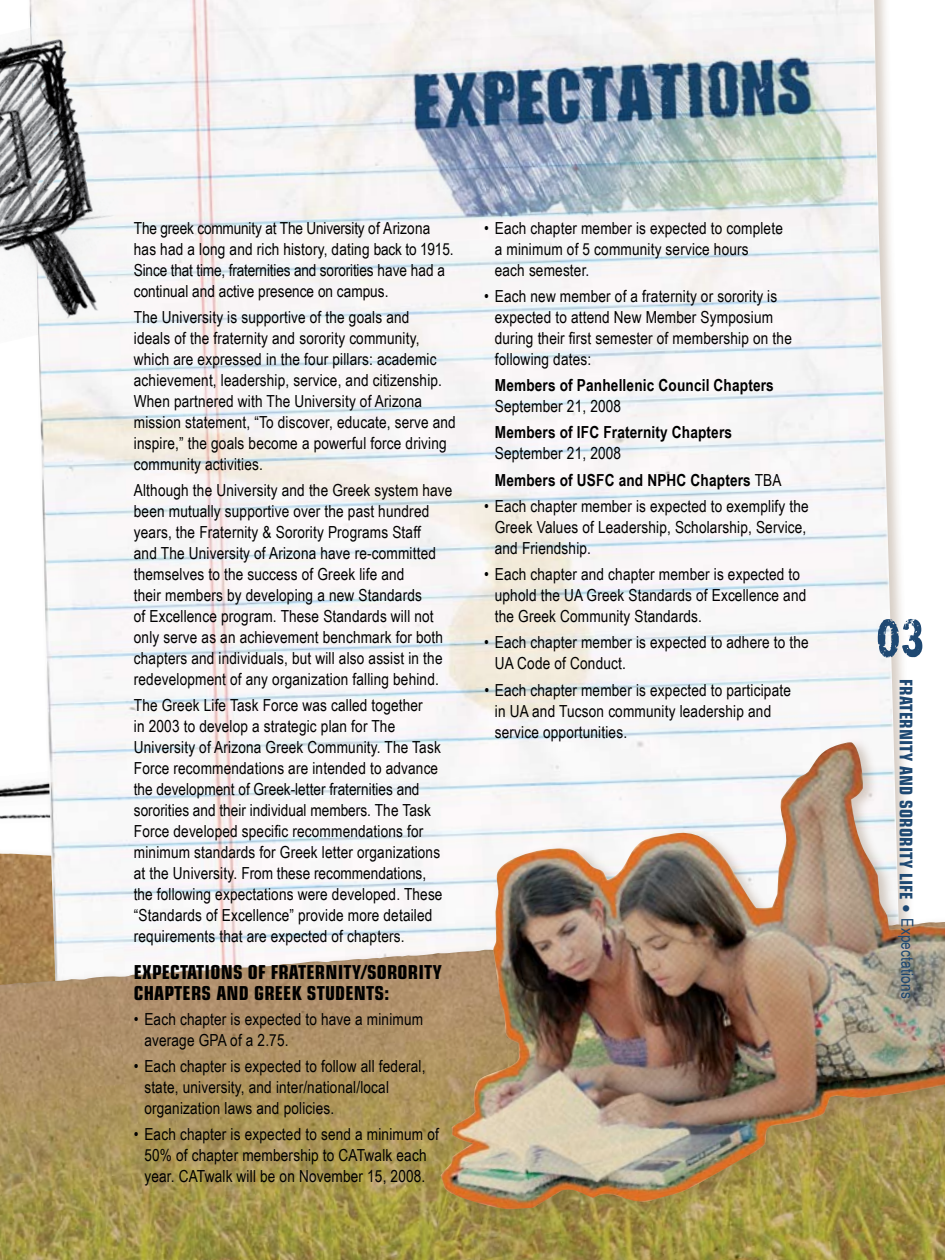
<style>
.page{position:relative;width:945px;height:1260px;background:#fff}
.page>*{position:absolute;margin:0;border:0;box-sizing:border-box;transform-origin:0 0}
.t1{font:52.5px "Pikelet Caps";color:#1e4872}
.t2{font:700 condensed 19.25px/21px "Eurostile";letter-spacing:.01em;color:#000}
.t3{font:700 condensed 17.5px "Eurostile";letter-spacing:.01em;color:#1e4872}
.t4{font:16.62px/21px "Arial Narrow";letter-spacing:.01em;color:#000}
.t5{font:16.62px/21px "Arial Narrow";letter-spacing:-.01em;color:#000}
.t6{font:700 16.62px/21px "Arial Narrow";letter-spacing:.01em;color:#000}
.s1{font-weight:400}
.s2{font-family:"Arial Narrow";font-weight:400;font-stretch:normal;font-size:16.62px}
</style>
<div class="page">
<img style="left:0;top:784px;width:25px;height:14px">
<img style="left:0;top:854px;width:25px;height:61px">
<img style="left:29px;top:0;width:875px;height:915px">
<img style="left:0;top:922px;width:437px;height:338px">
<div style="left:437px;top:736px;width:508px;height:524px;background:#7b5c3f;opacity:.3"></div>
<img style="left:441px;top:742px;width:504px;height:467px">
<svg style="left:4px;top:784px;width:3px;height:14px"></svg>
<img style="left:0;top:14px;width:160px;height:331px">
<img style="left:394px;top:23px;width:471px;height:219px">
<p class="t5" style="left:134px;top:217px;width:321px">The greek community at The University of Arizona has had a long and rich history, dating back to 1915.<br>Since that time, fraternities and sororities have had a continual and active presence on campus.</p>
<p class="t4" style="left:134px;top:306px;width:324px">The University is supportive of the goals and<br>ideals of the fraternity and sorority community, which are expressed in the four pillars: academic achievement, leadership, service, and citizenship.<br>When partnered with The University of Arizona mission statement, “To discover, educate, serve and inspire,” the goals become a powerful force driving community activities.</p>
<p class="t4" style="left:134px;top:480px;width:320px">Although the University and the Greek system have been mutually supportive over the past hundred years, the Fraternity &amp; Sorority Programs Staff<br>and The University of Arizona have re-committed themselves to the success of Greek life and<br>their members by developing a new Standards<br>of Excellence program. These Standards will not only serve as an achievement benchmark for both chapters and individuals, but will also assist in the redevelopment of any organization falling behind.</p>
<p class="t4" style="left:134px;top:695px;width:310px">The Greek Life Task Force was called together<br>in 2003 to develop a strategic plan for The University of Arizona Greek Community. The Task Force recommendations are intended to advance the development of Greek-letter fraternities and sororities and their individual members. The Task Force developed specific recommendations for minimum standards for Greek letter organizations at the University. From these recommendations, the following expectations were developed. These “Standards of Excellence” provide more detailed requirements that are expected of chapters.</p>
<p class="t2" style="left:134px;top:961px;width:309px">EXPECTATIONS OF FRATERNITY/SORORITY<br>CHAPTERS AND GREEK STUDENTS:</p>
<p class="t4" style="left:144px;top:1008px;width:280px;text-indent:-11px">• Each chapter is expected to have a minimum average GPA of a 2.75.</p>
<p class="t4" style="left:144px;top:1055px;width:283px;text-indent:-11px">• Each chapter is expected to follow all federal, state, university, and inter/national/local organization laws and policies.</p>
<p class="t4" style="left:134px;top:1124px;width:307px;text-align:center">• Each chapter is expected to send a minimum of<br>50% of chapter membership to CATwalk each year. CATwalk will be on November 15, 2008.</p>
<p class="t4" style="left:495px;top:217px;width:290px;text-indent:-11px">• Each chapter member is expected to complete a minimum of 5 community service hours each semester.</p>
<p class="t4" style="left:495px;top:285px;width:299px;text-indent:-11px">• Each new member of a fraternity or sorority is expected to attend New Member Symposium during their first semester of membership on the following dates:</p>
<p class="t6" style="left:495px;top:375px;width:281px">Members of Panhellenic Council Chapters<br><span class="s1">September 21, 2008</span></p>
<p class="t6" style="left:495px;top:422px;width:239px">Members of IFC Fraternity Chapters<br><span class="s1">September 21, 2008</span></p>
<p class="t6" style="left:495px;top:469px;width:288px">Members of USFC and NPHC Chapters <span class="s1">TBA</span></p>
<p class="t4" style="left:495px;top:495px;width:315px;text-indent:-11px">• Each chapter member is expected to exemplify the<br>Greek Values of Leadership, Scholarship, Service, and Friendship.</p>
<p class="t4" style="left:495px;top:564px;width:313px;text-indent:-11px">• Each chapter and chapter member is expected to uphold the UA Greek Standards of Excellence and the Greek Community Standards.</p>
<p class="t4" style="left:495px;top:632px;width:315px;text-indent:-11px">• Each chapter member is expected to adhere to the<br>UA Code of Conduct.</p>
<p class="t4" style="left:495px;top:679px;width:298px;text-indent:-11px">• Each chapter member is expected to participate in UA and Tucson community leadership and service opportunities.</p>
<p class="t3" style="left:917px;top:679px;width:321px;rotate:90deg">FRATERNITY AND SORORITY LIFE • <span class="s2">Expectations</span></p>
<p class="t1" style="left:876px;top:606px;width:49px">03</p>
</div>
